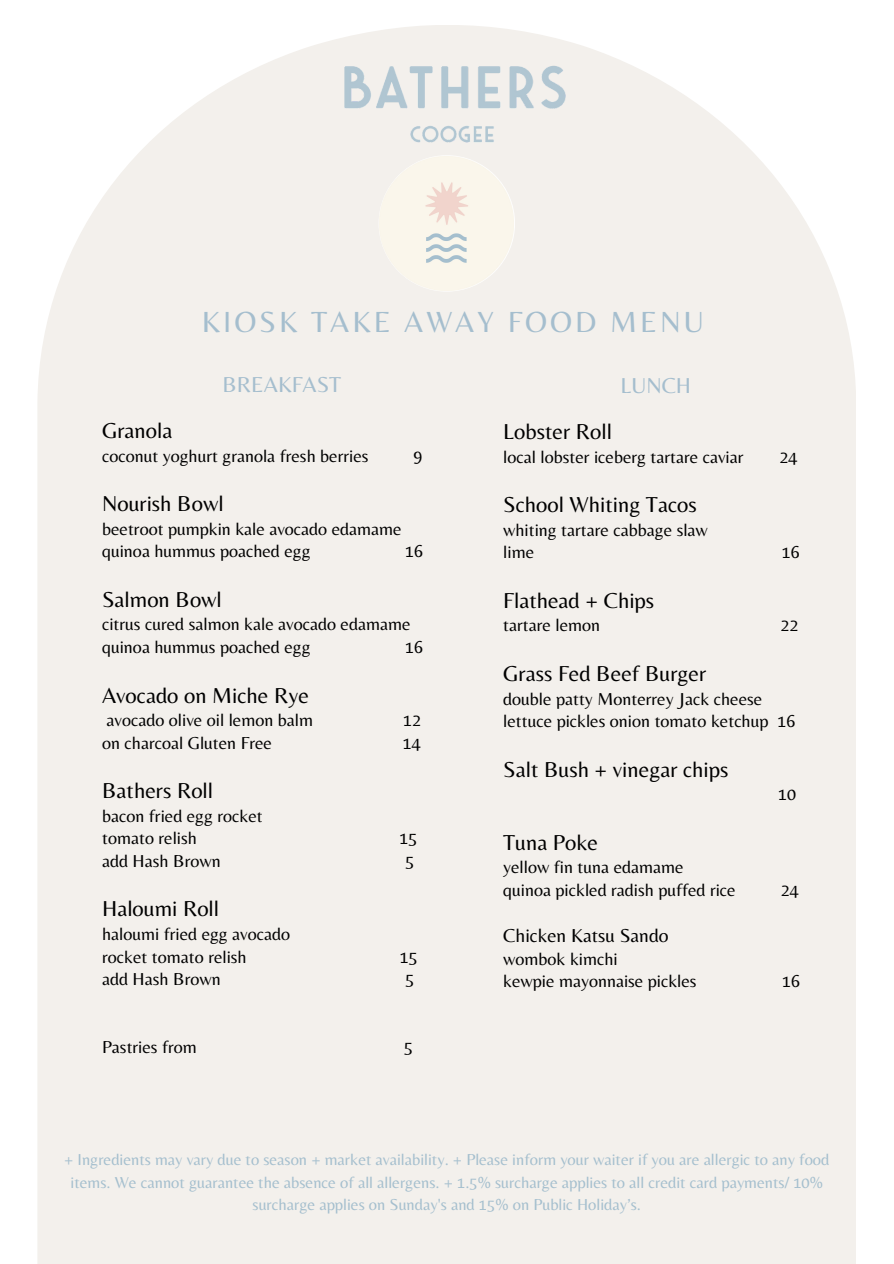
<style>
.page{position:relative;width:894px;height:1264px;background:#fff}
.page>*{position:absolute;margin:0;border:0;box-sizing:border-box;transform-origin:0 0}
.t1{font:30.3px "Belleza";letter-spacing:.1em;color:#a5bece}
.t2{font:22.5px "Belleza";color:#000}
.t3{font:22.5px "Belleza";color:#a5bece}
.t4{font:19.5px "Belleza";color:#000}
.t5{font:18px/22.5px "Belleza";color:#000}
.t6{font:16.5px/22.5px "Belleza";color:#a5bfce;text-align:center}
</style>
<div class="page">
<div style="left:37px;top:48px;width:819px;height:1215px;background:#f3f0ec"></div>
<img style="left:305px;top:25px;width:296px;height:168px">
<img style="left:378px;top:155px;width:136px;height:136px">
<p class="t1" style="left:202px;top:303px;width:503px">KIOSK TAKE AWAY FOOD MENU</p>
<p class="t3" style="left:222px;top:371px;width:120px">BREAKFAST</p>
<h1 class="t2" style="left:102px;top:417px;width:72px">Granola</h1>
<h2 class="t5" style="left:102px;top:444px;width:268px">coconut yoghurt granola fresh berries</h2>
<h2 class="t5" style="left:413px;top:444px;width:10px">9</h2>
<p class="t2" style="left:102px;top:490px;width:123px">Nourish Bowl</p>
<p class="t5" style="left:102px;top:517px;width:301px">beetroot pumpkin kale avocado edamame</p>
<p class="t5" style="left:102px;top:539px;width:210px">quinoa hummus poached egg</p>
<p class="t5" style="left:405px;top:539px;width:19px">16</p>
<p class="t2" style="left:102px;top:586px;width:121px">Salmon Bowl</p>
<p class="t5" style="left:102px;top:613px;width:310px">citrus cured salmon kale avocado edamame quinoa hummus poached egg</p>
<p class="t5" style="left:405px;top:635px;width:19px">16</p>
<p class="t2" style="left:102px;top:681px;width:208px">Avocado on Miche Rye</p>
<p class="t5" style="left:107px;top:708px;width:208px">avocado olive oil lemon balm</p>
<p class="t5" style="left:403px;top:708px;width:19px">12</p>
<p class="t5" style="left:102px;top:731px;width:171px">on charcoal Gluten Free</p>
<p class="t5" style="left:402px;top:731px;width:19px">14</p>
<p class="t2" style="left:102px;top:777px;width:112px">Bathers Roll</p>
<p class="t5" style="left:102px;top:804px;width:162px">bacon fried egg rocket</p>
<p class="t5" style="left:102px;top:826px;width:96px">tomato relish</p>
<p class="t5" style="left:399px;top:826px;width:19px">15</p>
<p class="t5" style="left:102px;top:849px;width:120px">add Hash Brown</p>
<p class="t5" style="left:405px;top:849px;width:10px">5</p>
<p class="t2" style="left:102px;top:895px;width:118px">Haloumi Roll</p>
<p class="t5" style="left:102px;top:922px;width:189px">haloumi fried egg avocado</p>
<p class="t5" style="left:102px;top:944px;width:146px">rocket tomato relish</p>
<p class="t5" style="left:400px;top:944px;width:19px">15</p>
<p class="t5" style="left:102px;top:967px;width:120px">add Hash Brown</p>
<p class="t5" style="left:405px;top:967px;width:10px">5</p>
<p class="t5" style="left:102px;top:1034px;width:96px">Pastries from</p>
<p class="t5" style="left:404px;top:1034px;width:10px">5</p>
<p class="t3" style="left:620px;top:372px;width:72px">LUNCH</p>
<p class="t2" style="left:503px;top:418px;width:110px">Lobster Roll</p>
<h2 class="t5" style="left:503px;top:445px;width:242px">local lobster iceberg tartare caviar</h2>
<h2 class="t5" style="left:779px;top:445px;width:20px">24</h2>
<p class="t2" style="left:503px;top:491px;width:195px">School Whiting Tacos</p>
<p class="t5" style="left:503px;top:518px;width:206px">whiting tartare cabbage slaw lime</p>
<p class="t5" style="left:781px;top:540px;width:20px">16</p>
<p class="t2" style="left:503px;top:587px;width:152px">Flathead + Chips</p>
<p class="t5" style="left:503px;top:614px;width:98px">tartare lemon</p>
<p class="t5" style="left:780px;top:614px;width:20px">22</p>
<h3 class="t2" style="left:503px;top:660px;width:204px">Grass Fed Beef Burger</h3>
<h3 class="t5" style="left:503px;top:687px;width:293px">double patty Monterrey Jack cheese lettuce pickles onion tomato ketchup 16</h3>
<p class="t2" style="left:503px;top:755px;width:227px">Salt Bush + vinegar chips</p>
<p class="t5" style="left:777px;top:782px;width:20px">10</p>
<p class="t2" style="left:503px;top:829px;width:96px">Tuna Poke</p>
<h3 class="t5" style="left:503px;top:855px;width:182px">yellow fin tuna edamame</h3>
<p class="t5" style="left:503px;top:878px;width:234px">quinoa pickled radish puffed rice</p>
<p class="t5" style="left:780px;top:878px;width:20px">24</p>
<p class="t4" style="left:503px;top:924px;width:167px">Chicken Katsu Sando</p>
<p class="t5" style="left:503px;top:947px;width:116px">wombok kimchi</p>
<p class="t5" style="left:503px;top:969px;width:195px">kewpie mayonnaise pickles</p>
<p class="t5" style="left:782px;top:969px;width:20px">16</p>
<p class="t6" style="left:64px;top:1148px;width:766px">+ Ingredients may vary due to season + market availability. + Please inform your waiter if you are allergic to any food items. We cannot guarantee the absence of all allergens. + 1.5% surcharge applies to all credit card payments/ 10% surcharge applies on Sunday's and 15% on Public Holiday’s.</p>
</div>
